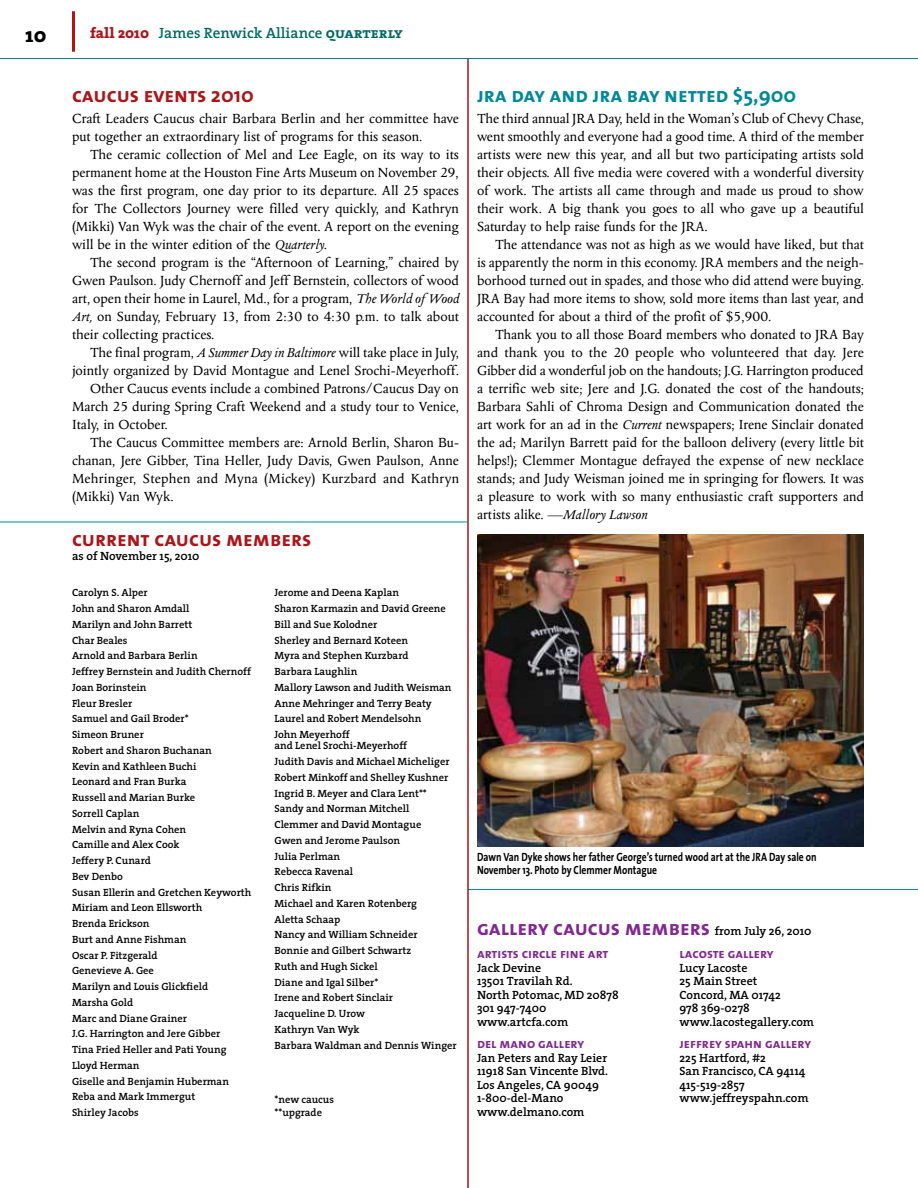
<style>
.page{position:relative;width:918px;height:1188px;background:#fff}
.page>*{position:absolute;margin:0;border:0;box-sizing:border-box;transform-origin:0 0}
.t1{font:21px "The Sans Bold Caps";color:#ac161b}
.t2{font:21px "The Sans Bold Caps";color:#812990}
.t3{font:21px "The Sans Bold Caps";color:#008997}
.t4{font:800 21px "The Serif";color:#000}
.t5{font:15px/18px "Columbus";color:#000;text-align:justify}
.t6{font:600 15px "The Serif";color:#006a62}
.t7{font:13.5px "The Sans Bold Caps";color:#812990}
.t8{font:600 12px/13.5px "The Serif";color:#000}
.t9{font:700 12px/13.5px "The Sans";color:#000;scale:.8 1}
.t10{font:600 10.5px/15.8px "The Serif";color:#000}
.s1{font-weight:800;color:#ac161b}
.s2{font-family:"The Serif Bold Caps";font-weight:400}
.s3{font-family:"The Sans";font-weight:700}
.s4{font-style:italic}
.s5{font-family:"The Serif";font-weight:600;font-size:12px;color:#000}
</style>
<div class="page">
<hr style="left:0;top:58px;width:918px;height:1px;background:#008997">
<hr style="left:72px;top:11px;width:3px;height:41px;background:#ac161b">
<img style="left:477px;top:535px;width:387px;height:311px">
<hr style="left:468px;top:889px;width:450px;height:1px;background:#008997">
<hr style="left:467px;top:58px;width:2px;height:1130px;background:#ac161b">
<hr style="left:0;top:522px;width:468px;height:1px;background:#008997">
<h1 class="t4" style="left:26px;top:17px;width:22px">10</h1>
<p class="t6" style="left:90px;top:20px;width:314px"><span class="s1">fall 2010</span> James Renwick Alliance <span class="s2">quarterly</span></p>
<h1 class="t1" style="left:72px;top:78px;width:183px">caucus events <span class="s3">2010</span></h1>
<p class="t5" style="left:72px;top:110px;width:388px">Craft Leaders Caucus chair Barbara Berlin and her committee have put together an extraordinary list of programs for this season.</p>
<p class="t5" style="left:72px;top:146px;width:389px;text-indent:18px">The ceramic collection of Mel and Lee Eagle, on its way to its permanent home at the Houston Fine Arts Museum on November 29, was the first program, one day prior to its departure. All 25 spaces for The Collectors Journey were filled very quickly, and Kathryn (Mikki) Van Wyk was the chair of the event. A report on the evening will be in the winter edition of the <span class="s4">Quarterly</span>.</p>
<p class="t5" style="left:72px;top:254px;width:388px;text-indent:18px">The second program is the “Afternoon of Learning,” chaired by Gwen Paulson. Judy Chernoff and Jeff Bernstein, collectors of wood art, open their home in Laurel, Md., for a program, <span class="s4">The World of Wood Art,</span> on Sunday, February 13, from 2:30 to 4:30 p.m. to talk about their collecting practices.</p>
<p class="t5" style="left:90px;top:344px;width:371px">The final program, <span class="s4">A Summer Day in Baltimore</span> will take place in July,</p>
<p class="t5" style="left:72px;top:362px;width:388px">jointly organized by David Montague and Lenel Srochi-Meyerhoff.</p>
<p class="t5" style="left:90px;top:380px;width:370px">Other Caucus events include a combined Patrons/Caucus Day on</p>
<p class="t5" style="left:72px;top:398px;width:389px">March 25 during Spring Craft Weekend and a study tour to Venice,</p>
<p class="t5" style="left:72px;top:416px;width:97px">Italy, in October.</p>
<p class="t5" style="left:90px;top:434px;width:371px">The Caucus Committee members are: Arnold Berlin, Sharon Bu-</p>
<p class="t5" style="left:72px;top:452px;width:388px">chanan, Jere Gibber, Tina Heller, Judy Davis, Gwen Paulson, Anne</p>
<p class="t5" style="left:72px;top:470px;width:389px">Mehringer, Stephen and Myna (Mickey) Kurzbard and Kathryn</p>
<p class="t5" style="left:72px;top:488px;width:103px">(Mikki) Van Wyk.</p>
<h1 class="t1" style="left:72px;top:522px;width:241px">current caucus members</h1>
<p class="t8" style="left:72px;top:549px;width:129px">as of November 15, 2010</p>
<p class="t10" style="left:72px;top:585px;width:181px">Carolyn S. Alper<br>John and Sharon Amdall<br>Marilyn and John Barrett<br>Char Beales<br>Arnold and Barbara Berlin<br>Jeffrey Bernstein and Judith Chernoff<br>Joan Borinstein<br>Fleur Bresler<br>Samuel and Gail Broder*<br>Simeon Bruner<br>Robert and Sharon Buchanan<br>Kevin and Kathleen Buchi<br>Leonard and Fran Burka<br>Russell and Marian Burke<br>Sorrell Caplan<br>Melvin and Ryna Cohen<br>Camille and Alex Cook<br>Jeffery P. Cunard<br>Bev Denbo<br>Susan Ellerin and Gretchen Keyworth<br>Miriam and Leon Ellsworth<br>Brenda Erickson<br>Burt and Anne Fishman<br>Oscar P. Fitzgerald<br>Genevieve A. Gee<br>Marilyn and Louis Glickfield<br>Marsha Gold<br>Marc and Diane Grainer<br>J.G. Harrington and Jere Gibber<br>Tina Fried Heller and Pati Young<br>Lloyd Herman<br>Giselle and Benjamin Huberman<br>Reba and Mark Immergut<br>Shirley Jacobs</p>
<p class="t10" style="left:275px;top:585px;width:179px">Jerome and Deena Kaplan<br>Sharon Karmazin and David Greene<br>Bill and Sue Kolodner<br>Sherley and Bernard Koteen<br>Myra and Stephen Kurzbard<br>Barbara Laughlin<br>Mallory Lawson and Judith Weisman<br>Anne Mehringer and Terry Beaty<br>Laurel and Robert Mendelsohn<br>John Meyerhoff</p>
<p class="t10" style="left:275px;top:738px;width:184px">and Lenel Srochi-Meyerhoff<br>Judith Davis and Michael Micheliger<br>Robert Minkoff and Shelley Kushner<br>Ingrid B. Meyer and Clara Lent**<br>Sandy and Norman Mitchell<br>Clemmer and David Montague<br>Gwen and Jerome Paulson<br>Julia Perlman<br>Rebecca Ravenal<br>Chris Rifkin<br>Michael and Karen Rotenberg<br>Aletta Schaap<br>Nancy and William Schneider<br>Bonnie and Gilbert Schwartz<br>Ruth and Hugh Sickel<br>Diane and Igal Silber*<br>Irene and Robert Sinclair<br>Jacqueline D. Urow<br>Kathryn Van Wyk<br>Barbara Waldman and Dennis Winger</p>
<p class="t10" style="left:274px;top:1093px;width:61px;line-height:12.8px">*new caucus **upgrade</p>
<h1 class="t3" style="left:477px;top:78px;width:321px">jra day and jra bay netted <span class="s3">$5,900</span></h1>
<p class="t5" style="left:477px;top:110px;width:389px">The third annual JRA Day, held in the Woman’s Club of Chevy Chase, went smoothly and everyone had a good time. A third of the member artists were new this year, and all but two participating artists sold their objects. All five media were covered with a wonderful diversity of work. The artists all came through and made us proud to show their work. A big thank you goes to all who gave up a beautiful Saturday to help raise funds for the JRA.</p>
<p class="t5" style="left:477px;top:236px;width:389px;text-indent:18px">The attendance was not as high as we would have liked, but that is apparently the norm in this economy. JRA members and the neigh&shy;borhood turned out in spades, and those who did attend were buying.<br>JRA Bay had more items to show, sold more items than last year, and accounted for about a third of the profit of $5,900.</p>
<p class="t5" style="left:477px;top:326px;width:389px;text-indent:18px">Thank you to all those Board members who donated to JRA Bay and thank you to the 20 people who volunteered that day. Jere Gibber did a wonderful job on the handouts; J.G. Harrington produced a terrific web site; Jere and J.G. donated the cost of the handouts; Barbara Sahli of Chroma Design and Communication donated the art work for an ad in the <span class="s4">Current</span> newspapers; Irene Sinclair donated the ad; Marilyn Barrett paid for the balloon delivery (every little bit helps!); Clemmer Montague defrayed the expense of new necklace stands; and Judy Weisman joined me in springing for flowers. It was a pleasure to work with so many enthusiastic craft supporters and artists alike. —<span class="s4">Mallory Lawson</span></p>
<p class="t9" style="left:477px;top:850px;width:426px">Dawn Van Dyke shows her father George’s turned wood art at the JRA Day sale on<br>November 13. Photo by Clemmer Montague</p>
<h1 class="t2" style="left:477px;top:910px;width:336px">gallery caucus members <span class="s5">from July 26, 2010</span></h1>
<p class="t7" style="left:680px;top:943px;width:96px">lacoste gallery</p>
<p class="t8" style="left:680px;top:961px;width:136px">Lucy Lacoste<br>25 Main Street<br>Concord, MA 01742<br>978 369-0278 www.lacostegallery.com</p>
<p class="t7" style="left:680px;top:1033px;width:133px">jeffrey spahn gallery</p>
<p class="t8" style="left:680px;top:1051px;width:131px">225 Hartford, #2<br>San Francisco, CA 94114<br>415-519-2857 www.jeffreyspahn.com</p>
<p class="t7" style="left:477px;top:943px;width:133px">artists circle fine art</p>
<p class="t8" style="left:477px;top:961px;width:143px">Jack Devine<br>13501 Travilah Rd.<br>North Potomac, MD 20878<br>301 947-7400 www.artcfa.com</p>
<p class="t7" style="left:477px;top:1033px;width:109px">del mano gallery</p>
<p class="t8" style="left:477px;top:1051px;width:133px">Jan Peters and Ray Leier<br>11918 San Vincente Blvd.<br>Los Angeles, CA 90049<br>1-800-del-Mano www.delmano.com</p>
</div>
